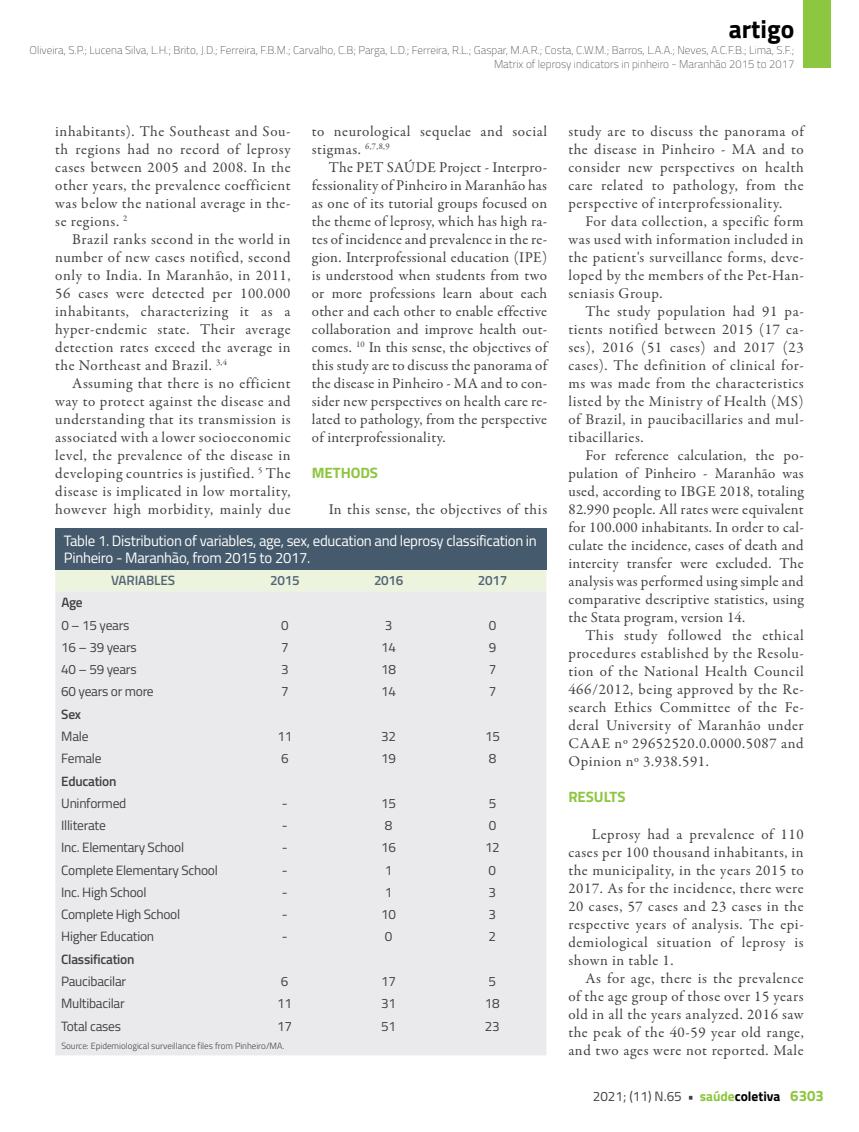
<style>
.page{position:relative;width:859px;height:1132px;background:#fff}
.page>*{position:absolute;margin:0;border:0;box-sizing:border-box;transform-origin:0 0}
.t1{font:700 25.5px "Titillium";color:#000}
.t2{font:15px/18px "Garamond Premr Pro";letter-spacing:.04em;color:#414042;text-align:justify}
.t3{font:15px/16.5px "Titillium";letter-spacing:-.02em;color:#fff}
.t4{font:700 15px "Titillium";letter-spacing:-.005em;color:#8dc63f}
.t5{font:13.5px "Titillium";letter-spacing:-.02em;color:#414042}
.t6{font:600 13.5px "Titillium";letter-spacing:-.02em;color:#414042}
.t7{font:600 13.5px "Titillium";letter-spacing:-.02em;color:#546475}
.t8{font:100 11.25px/13.5px "Titillium";color:#414042;text-align:right}
.t9{font:300 9px "Titillium";color:#414042}
.s1{font-weight:700}
.s2{font-weight:700;color:#8dc63f}
.s3{font-weight:700;color:#000}
.s4{font-weight:700;font-size:15px;color:#8dc63f}
</style>
<div class="page">
<div style="left:804px;top:0;width:27px;height:68px;background:#8dc63f"></div>
<div style="left:55px;top:570px;width:491px;height:21px;background:#ecf4de"></div>
<div style="left:55px;top:591px;width:491px;height:463px;background:#eaeaec"></div>
<div style="left:55px;top:528px;width:492px;height:42px;background:#455a6c"></div>
<h1 class="t1" style="left:729px;top:10px;width:67px">artigo</h1>
<p class="t8" style="left:30px;top:43px;width:766px">Oliveira, S.P.; Lucena Silva, L.H.; Brito, J.D.; Ferreira, F.B.M.; Carvalho, C.B; Parga, L.D.; Ferreira, R.L.; Gaspar, M.A.R.; Costa, C.W.M.; Barros, L.A.A.; Neves, A.C.F.B.; Lima, S.F.;<br>Matrix of leprosy indicators in pinheiro - Maranhão 2015 to 2017</p>
<p class="t2" style="left:55px;top:122px;width:237px">inhabitants). The Southeast and Sou&shy;th regions had no record of leprosy cases between 2005 and 2008. In the other years, the prevalence coefficient was below the national average in the&shy;se regions. <sup>2</sup></p>
<p class="t2" style="left:55px;top:230px;width:237px;text-indent:17px">Brazil ranks second in the world in number of new cases notified, second only to India. In Maranhão, in 2011, 56 cases were detected per 100.000 inhabitants, characterizing it as a hyper-endemic state. Their average detection rates exceed the average in the Northeast and Brazil. <sup>3,4</sup></p>
<p class="t2" style="left:55px;top:374px;width:237px;text-indent:17px">Assuming that there is no efficient way to protect against the disease and understanding that its transmission is associated with a lower socioeconomic level, the prevalence of the disease in developing countries is justified. <sup>5</sup> The disease is implicated in low mortality, however high morbidity, mainly due</p>
<p class="t2" style="left:312px;top:122px;width:237px">to neurological sequelae and social stigmas. <sup>6,7,8,9</sup></p>
<p class="t2" style="left:312px;top:158px;width:237px;text-indent:17px">The PET SAÚDE Project - Interpro&shy;fessionality of Pinheiro in Maranhão has as one of its tutorial groups focused on the theme of leprosy, which has high ra&shy;tes of incidence and prevalence in the re&shy;gion. Interprofessional education (IPE) is understood when students from two or more professions learn about each other and each other to enable effective collaboration and improve health out&shy;comes. <sup>10</sup> In this sense, the objectives of this study are to discuss the panorama of the disease in Pinheiro - MA and to con&shy;sider new perspectives on health care re&shy;lated to pathology, from the perspective of interprofessionality.</p>
<p class="t4" style="left:312px;top:461px;width:68px">METHODS</p>
<p class="t2" style="left:329px;top:500px;width:220px">In this sense, the objectives of this</p>
<p class="t3" style="left:64px;top:531px;width:475px">Table 1. Distribution of variables, age, sex, education and leprosy classification in<br>Pinheiro - Maranhão, from 2015 to 2017.</p>
<p class="t7" style="left:111px;top:570px;width:66px">VARIABLES</p>
<p class="t7" style="left:270px;top:570px;width:31px">2015</p>
<p class="t7" style="left:374px;top:570px;width:31px">2016</p>
<p class="t7" style="left:478px;top:570px;width:31px">2017</p>
<p class="t6" style="left:61px;top:592px;width:23px">Age</p>
<p class="t5" style="left:61px;top:615px;width:70px">0 – 15 years</p>
<p class="t5" style="left:281px;top:615px;width:9px">0</p>
<p class="t5" style="left:385px;top:615px;width:9px">3</p>
<p class="t5" style="left:489px;top:615px;width:9px">0</p>
<p class="t5" style="left:61px;top:637px;width:77px">16 – 39 years</p>
<p class="t5" style="left:281px;top:637px;width:9px">7</p>
<p class="t5" style="left:381px;top:637px;width:16px">14</p>
<p class="t5" style="left:489px;top:637px;width:9px">9</p>
<p class="t5" style="left:61px;top:659px;width:77px">40 – 59 years</p>
<p class="t5" style="left:281px;top:659px;width:9px">3</p>
<p class="t5" style="left:381px;top:659px;width:16px">18</p>
<p class="t5" style="left:489px;top:659px;width:9px">7</p>
<p class="t5" style="left:61px;top:681px;width:94px">60 years or more</p>
<p class="t5" style="left:281px;top:681px;width:9px">7</p>
<p class="t5" style="left:381px;top:681px;width:16px">14</p>
<p class="t5" style="left:489px;top:681px;width:9px">7</p>
<p class="t6" style="left:61px;top:703px;width:21px">Sex</p>
<p class="t5" style="left:61px;top:726px;width:29px">Male</p>
<p class="t5" style="left:277px;top:726px;width:16px">11</p>
<p class="t5" style="left:381px;top:726px;width:16px">32</p>
<p class="t5" style="left:485px;top:726px;width:16px">15</p>
<p class="t5" style="left:61px;top:748px;width:42px">Female</p>
<p class="t5" style="left:281px;top:748px;width:9px">6</p>
<p class="t5" style="left:381px;top:748px;width:16px">19</p>
<p class="t5" style="left:489px;top:748px;width:9px">8</p>
<p class="t6" style="left:61px;top:770px;width:57px">Education</p>
<p class="t5" style="left:61px;top:793px;width:67px">Uninformed</p>
<p class="t5" style="left:282px;top:793px;width:7px">-</p>
<p class="t5" style="left:381px;top:793px;width:16px">15</p>
<p class="t5" style="left:489px;top:793px;width:9px">5</p>
<p class="t5" style="left:61px;top:815px;width:46px">Illiterate</p>
<p class="t5" style="left:282px;top:815px;width:7px">-</p>
<p class="t5" style="left:385px;top:815px;width:9px">8</p>
<p class="t5" style="left:489px;top:815px;width:9px">0</p>
<p class="t5" style="left:61px;top:837px;width:124px">Inc. Elementary School</p>
<p class="t5" style="left:282px;top:837px;width:7px">-</p>
<p class="t5" style="left:381px;top:837px;width:16px">16</p>
<p class="t5" style="left:485px;top:837px;width:16px">12</p>
<p class="t5" style="left:61px;top:859px;width:158px">Complete Elementary School</p>
<p class="t5" style="left:282px;top:859px;width:7px">-</p>
<p class="t5" style="left:385px;top:859px;width:9px">1</p>
<p class="t5" style="left:489px;top:859px;width:9px">0</p>
<p class="t5" style="left:61px;top:882px;width:87px">Inc. High School</p>
<p class="t5" style="left:282px;top:882px;width:7px">-</p>
<p class="t5" style="left:385px;top:882px;width:9px">1</p>
<p class="t5" style="left:489px;top:882px;width:9px">3</p>
<p class="t5" style="left:61px;top:904px;width:121px">Complete High School</p>
<p class="t5" style="left:282px;top:904px;width:7px">-</p>
<p class="t5" style="left:381px;top:904px;width:16px">10</p>
<p class="t5" style="left:489px;top:904px;width:9px">3</p>
<p class="t5" style="left:61px;top:926px;width:95px">Higher Education</p>
<p class="t5" style="left:282px;top:926px;width:7px">-</p>
<p class="t5" style="left:385px;top:926px;width:9px">0</p>
<p class="t5" style="left:489px;top:926px;width:9px">2</p>
<p class="t6" style="left:61px;top:948px;width:75px">Classification</p>
<p class="t5" style="left:61px;top:971px;width:67px">Paucibacilar</p>
<p class="t5" style="left:281px;top:971px;width:9px">6</p>
<p class="t5" style="left:381px;top:971px;width:16px">17</p>
<p class="t5" style="left:489px;top:971px;width:9px">5</p>
<p class="t5" style="left:61px;top:993px;width:65px">Multibacilar</p>
<p class="t5" style="left:277px;top:993px;width:16px">11</p>
<p class="t5" style="left:381px;top:993px;width:16px">31</p>
<p class="t5" style="left:485px;top:993px;width:16px">18</p>
<p class="t5" style="left:61px;top:1015px;width:61px">Total cases</p>
<p class="t5" style="left:277px;top:1015px;width:16px">17</p>
<p class="t5" style="left:381px;top:1015px;width:16px">51</p>
<p class="t5" style="left:485px;top:1015px;width:16px">23</p>
<p class="t9" style="left:61px;top:1039px;width:224px">Source: Epidemiological surveillance files from Pinheiro/MA.</p>
<p class="t2" style="left:568px;top:122px;width:237px">study are to discuss the panorama of the disease in Pinheiro - MA and to consider new perspectives on health care related to pathology, from the perspective of interprofessionality.</p>
<p class="t2" style="left:568px;top:212px;width:237px;text-indent:17px">For data collection, a specific form was used with information included in the patient's surveillance forms, deve&shy;loped by the members of the Pet-Han&shy;seniasis Group.</p>
<p class="t2" style="left:568px;top:302px;width:237px;text-indent:17px">The study population had 91 pa&shy;tients notified between 2015 (17 ca&shy;ses), 2016 (51 cases) and 2017 (23 cases). The definition of clinical for&shy;ms was made from the characteristics listed by the Ministry of Health (MS) of Brazil, in paucibacillaries and mul&shy;tibacillaries.</p>
<p class="t2" style="left:568px;top:446px;width:237px;text-indent:17px">For reference calculation, the po&shy;pulation of Pinheiro - Maranhão was used, according to IBGE 2018, totaling 82.990 people. All rates were equivalent for 100.000 inhabitants. In order to cal&shy;culate the incidence, cases of death and intercity transfer were excluded. The analysis was performed using simple and comparative descriptive statistics, using the Stata program, version 14.</p>
<p class="t2" style="left:568px;top:626px;width:237px;text-indent:17px">This study followed the ethical procedures established by the Resolu&shy;tion of the National Health Council 466/2012, being approved by the Re&shy;search Ethics Committee of the Fe&shy;deral University of Maranhão under CAAE nº 29652520.0.0000.5087 and Opinion nº 3.938.591.</p>
<p class="t4" style="left:568px;top:785px;width:59px">RESULTS</p>
<p class="t2" style="left:568px;top:824px;width:237px;text-indent:23px">Leprosy had a prevalence of 110 cases per 100 thousand inhabitants, in the municipality, in the years 2015 to 2017. As for the incidence, there were 20 cases, 57 cases and 23 cases in the respective years of analysis. The epi&shy;demiological situation of leprosy is shown in table 1.</p>
<p class="t2" style="left:568px;top:968px;width:237px;text-indent:17px">As for age, there is the prevalence of the age group of those over 15 years old in all the years analyzed. 2016 saw the peak of the 40-59 year old range, and two ages were not reported. Male</p>
<p class="t5" style="left:593px;top:1086px;width:233px">2021; (11) N.65 <span class="s1">•</span> <span class="s2">saúde</span><span class="s3">coletiva</span> <span class="s4">6303</span></p>
</div>
